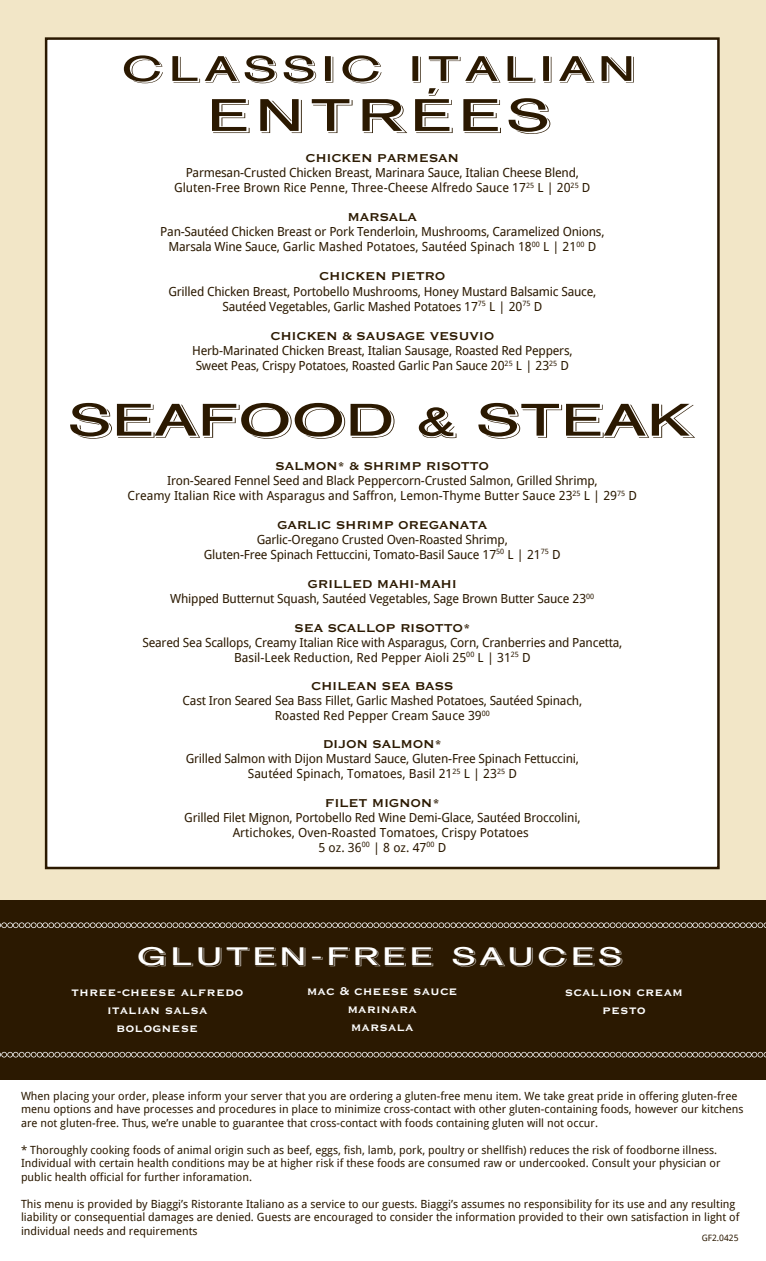
<style>
.page{position:relative;width:766px;height:1261px;background:#fff}
.page>*{position:absolute;margin:0;border:0;box-sizing:border-box;transform-origin:0 0}
.t1{font:45px "AG Old Face Shaded";color:#2b1901;scale:1.5 1}
.t2{font:45px "AG Old Face Shaded";letter-spacing:.09em;color:#2b1901;scale:1.5 1}
.t3{font:35px "AG Old Face Shaded";letter-spacing:.095em;color:#2b1901;scale:1.5 1}
.t4{font:25px "AG Old Face Shaded";letter-spacing:.095em;color:#fff;scale:1.5 1}
.t5{font:700 15px "Copperplate Gothic BT";letter-spacing:-.02em;color:#2b1901}
.t6{font:700 15px/18px "Copperplate Gothic BT";color:#fff;text-align:center}
.t7{font:12.5px/15px "Droid Sans";letter-spacing:-.02em;color:#2b1901;text-align:center}
.t8{font:11.25px/13.5px "Droid Sans";color:#2b1901}
.t9{font:8.75px "Droid Sans";color:#2b1901}
</style>
<div class="page">
<div style="left:0;top:881px;width:765px;height:211px;background:#2b1901"></div>
<svg style="left:0;top:1051px;width:765px;height:6px"></svg>
<svg style="left:0;top:922px;width:765px;height:6px"></svg>
<div style="left:0;top:0;width:765px;height:899px;background:#f2e6c7"></div>
<div style="left:45px;top:37px;width:674px;height:832px;background:#fff;border:2px solid #2b1901"></div>
<div style="left:0;top:1079px;width:765px;height:181px;background:#fff"></div>
<h2 class="t3" style="left:123px;top:47px;width:344px">CLASSIC ITALIAN</h2>
<h1 class="t2" style="left:208px;top:87px;width:230px">ENTRÉES</h1>
<p class="t5" style="left:305px;top:150px;width:155px">CHICKEN PARMESAN</p>
<p class="t7" style="left:174px;top:164px;width:418px">Parmesan-Crusted Chicken Breast, Marinara Sauce, Italian Cheese Blend,<br>Gluten-Free Brown Rice Penne, Three-Cheese Alfredo Sauce 17<sup>25</sup> L | 20<sup>25</sup> D</p>
<p class="t5" style="left:347px;top:209px;width:71px">MARSALA</p>
<p class="t7" style="left:160px;top:223px;width:445px">Pan-Sautéed Chicken Breast or Pork Tenderloin, Mushrooms, Caramelized Onions,<br>Marsala Wine Sauce, Garlic Mashed Potatoes, Sautéed Spinach 18<sup>00</sup> L | 21<sup>00</sup> D</p>
<p class="t5" style="left:319px;top:268px;width:128px">CHICKEN PIETRO</p>
<p class="t7" style="left:168px;top:283px;width:429px">Grilled Chicken Breast, Portobello Mushrooms, Honey Mustard Balsamic Sauce,<br>Sautéed Vegetables, Garlic Mashed Potatoes 17<sup>75</sup> L | 20<sup>75</sup> D</p>
<p class="t5" style="left:270px;top:328px;width:225px">CHICKEN &amp; SAUSAGE VESUVIO</p>
<p class="t7" style="left:192px;top:342px;width:381px;text-align:left">Herb-Marinated Chicken Breast, Italian Sausage, Roasted Red Peppers,<br>Sweet Peas, Crispy Potatoes, Roasted Garlic Pan Sauce 20<sup>25</sup> L | 23<sup>25</sup> D</p>
<h1 class="t1" style="left:69px;top:392px;width:417px">SEAFOOD &amp; STEAK</h1>
<p class="t5" style="left:275px;top:458px;width:215px">SALMON* &amp; SHRIMP RISOTTO</p>
<p class="t7" style="left:127px;top:472px;width:510px">Iron-Seared Fennel Seed and Black Peppercorn-Crusted Salmon, Grilled Shrimp,<br>Creamy Italian Rice with Asparagus and Saffron, Lemon-Thyme Butter Sauce 23<sup>25</sup> L | 29<sup>75</sup> D</p>
<p class="t5" style="left:277px;top:516px;width:212px">GARLIC SHRIMP OREGANATA</p>
<p class="t7" style="left:204px;top:531px;width:358px">Garlic-Oregano Crusted Oven-Roasted Shrimp,<br>Gluten-Free Spinach Fettuccini, Tomato-Basil Sauce 17<sup>50</sup> L | 21<sup>75</sup> D</p>
<p class="t5" style="left:307px;top:575px;width:151px">GRILLED MAHI-MAHI</p>
<p class="t7" style="left:170px;top:590px;width:425px">Whipped Butternut Squash, Sautéed Vegetables, Sage Brown Butter Sauce 23<sup>00</sup></p>
<p class="t5" style="left:294px;top:619px;width:178px">SEA SCALLOP RISOTTO*</p>
<p class="t7" style="left:142px;top:634px;width:481px">Seared Sea Scallops, Creamy Italian Rice with Asparagus, Corn, Cranberries and Pancetta,<br>Basil-Leek Reduction, Red Pepper Aioli 25<sup>00</sup> L | 31<sup>25</sup> D</p>
<p class="t5" style="left:311px;top:678px;width:144px">CHILEAN SEA BASS</p>
<p class="t7" style="left:182px;top:693px;width:401px">Cast Iron Seared Sea Bass Fillet, Garlic Mashed Potatoes, Sautéed Spinach,<br>Roasted Red Pepper Cream Sauce 39<sup>00</sup></p>
<p class="t5" style="left:322px;top:736px;width:121px">DIJON SALMON*</p>
<p class="t7" style="left:186px;top:750px;width:394px">Grilled Salmon with Dijon Mustard Sauce, Gluten-Free Spinach Fettuccini,<br>Sautéed Spinach, Tomatoes, Basil 21<sup>25</sup> L | 23<sup>25</sup> D</p>
<p class="t5" style="left:325px;top:794px;width:116px">FILET MIGNON*</p>
<p class="t7" style="left:184px;top:809px;width:397px">Grilled Filet Mignon, Portobello Red Wine Demi-Glace, Sautéed Broccolini,<br>Artichokes, Oven-Roasted Tomatoes, Crispy Potatoes<br>5 oz. 36<sup>00</sup> | 8 oz. 47<sup>00</sup> D</p>
<h3 class="t4" style="left:138px;top:941px;width:325px">GLUTEN-FREE SAUCES</h3>
<p class="t6" style="left:71px;top:982px;width:174px">three-cheese alfredo italian salsa bolognese</p>
<p class="t6" style="left:307px;top:981px;width:152px">mac &amp; cheese sauce marinara<br>marsala</p>
<p class="t6" style="left:564px;top:982px;width:119px">scallion cream pesto</p>
<p class="t8" style="left:21px;top:1088px;width:723px">When placing your order, please inform your server that you are ordering a gluten-free menu item. We take great pride in offering gluten-free menu options and have processes and procedures in place to minimize cross-contact with other gluten-containing foods, however our kitchens are not gluten-free. Thus, we’re unable to guarantee that cross-contact with foods containing gluten will not occur.</p>
<p class="t8" style="left:21px;top:1142px;width:700px">* Thoroughly cooking foods of animal origin such as beef, eggs, fish, lamb, pork, poultry or shellfish) reduces the risk of foodborne illness.<br>Individual with certain health conditions may be at higher risk if these foods are consumed raw or undercooked. Consult your physician or public health official for further inforamation.</p>
<p class="t8" style="left:21px;top:1196px;width:719px">This menu is provided by Biaggi’s Ristorante Italiano as a service to our guests. Biaggi’s assumes no responsibility for its use and any resulting liability or consequential damages are denied. Guests are encouraged to consider the information provided to their own satisfaction in light of individual needs and requirements</p>
<p class="t9" style="left:701px;top:1231px;width:38px">GF2.0425</p>
</div>
